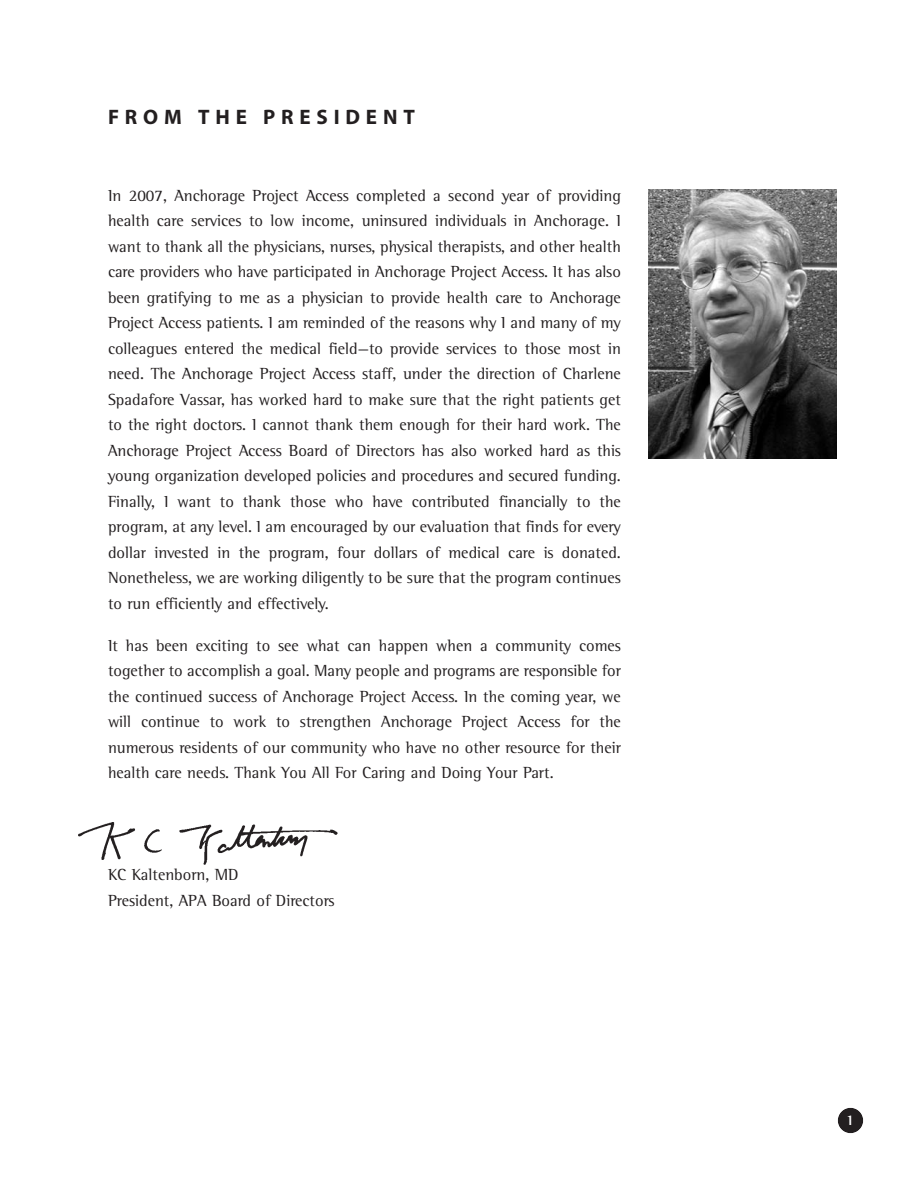
<style>
.page{position:relative;width:918px;height:1188px;background:#fff}
.page>*{position:absolute;margin:0;border:0;box-sizing:border-box;transform-origin:0 0}
.t1{font:21px "Myriad MM Bold";letter-spacing:.275em;color:#231f20}
.t2{font:16.5px/25.5px "Rotis Semi Serif";color:#231f20;text-align:justify}
.t3{font:700 15px "Rotis Semi Serif";color:#fff}
</style>
<div class="page">
<img style="left:78px;top:822px;width:260px;height:43px">
<div style="left:838px;top:1108px;width:25px;height:25px;background:#231f20;border-radius:50%"></div>
<div style="left:837px;top:1107px;width:27px;height:27px;border:2px solid #fff;border-radius:50%"></div>
<img style="left:648px;top:189px;width:189px;height:270px">
<p class="t1" style="left:108px;top:109px;width:308px">FROM THE PRESIDENT</p>
<p class="t2" style="left:108px;top:184px;width:515px">In 2007, Anchorage Project Access completed a second year of providing health care services to low income, uninsured individuals in Anchorage. I want to thank all the physicians, nurses, physical therapists, and other health care providers who have participated in Anchorage Project Access. It has also been gratifying to me as a physician to provide health care to Anchorage Project Access patients. I am reminded of the reasons why I and many of my colleagues entered the medical field—to provide services to those most in need. The Anchorage Project Access staff, under the direction of Charlene Spadafore Vassar, has worked hard to make sure that the right patients get to the right doctors. I cannot thank them enough for their hard work. The Anchorage Project Access Board of Directors has also worked hard as this young organization developed policies and procedures and secured funding.<br>Finally, I want to thank those who have contributed financially to the program, at any level. I am encouraged by our evaluation that finds for every dollar invested in the program, four dollars of medical care is donated.<br>Nonetheless, we are working diligently to be sure that the program continues to run efficiently and effectively.</p>
<p class="t2" style="left:108px;top:634px;width:514px">It has been exciting to see what can happen when a community comes together to accomplish a goal. Many people and programs are responsible for the continued success of Anchorage Project Access. In the coming year, we will continue to work to strengthen Anchorage Project Access for the numerous residents of our community who have no other resource for their health care needs. Thank You All For Caring and Doing Your Part.</p>
<p class="t2" style="left:108px;top:863px;width:228px">KC Kaltenborn, MD<br>President, APA Board of Directors</p>
<p class="t3" style="left:846px;top:1114px;width:10px">1</p>
</div>
